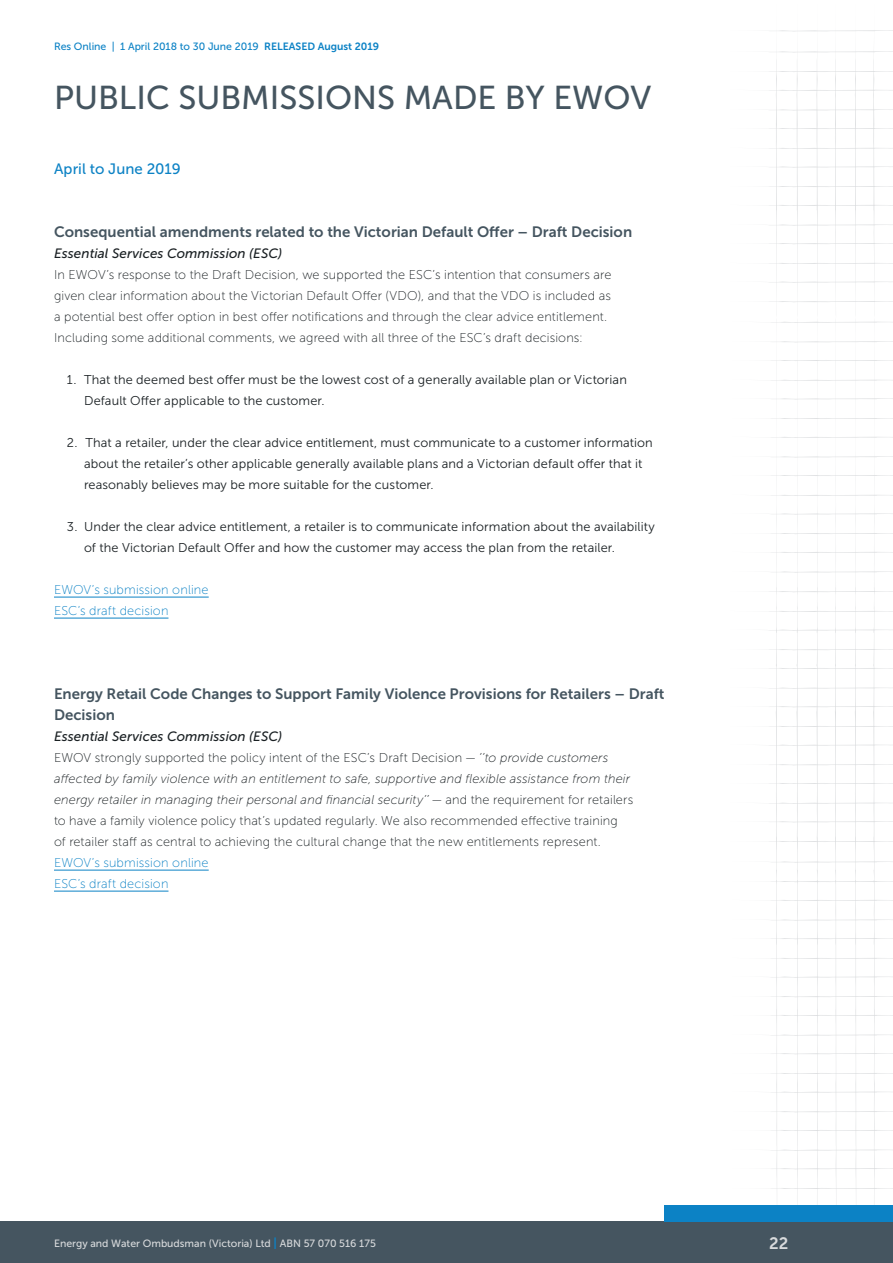
<style>
.page{position:relative;width:893px;height:1263px;background:#fff}
.page>*{position:absolute;margin:0;border:0;box-sizing:border-box;transform-origin:0 0}
.t1{font:33px "Museo Sans 500";color:#455560}
.t2{font:16.5px "Museo Sans 700";color:#d8dadc}
.t3{font:15px/21px "Museo Sans 700";color:#455560}
.t4{font:15px "Museo Sans 500";color:#0c82c5}
.t5{font:italic 13.5px "Museo Sans 500";letter-spacing:.005em;color:#1a2023}
.t6{font:12.75px/21px "Museo Sans 100";letter-spacing:.01em;color:#1a2023}
.t7{font:12.75px/21px "Museo Sans 300";letter-spacing:.01em;color:#1a2023}
.t8{font:12.75px/21px "Museo Sans 100";letter-spacing:.01em;color:#0c82c5}
.t9{font:10.5px "Museo Sans 500";color:#d8dadc}
.t10{font:10.5px "Museo Sans 500";color:#0c82c5}
.s1{font-family:"Museo Sans 700"}
.s2{font-style:italic}
.s3{font-family:"Museo Sans 700";font-size:12px;color:#0c82c5}
</style>
<div class="page">
<svg style="left:769px;top:30px;width:124px;height:1175px"></svg>
<div style="left:0;top:1221px;width:893px;height:42px;background:#455560"></div>
<div style="left:665px;top:1205px;width:228px;height:16px;background:#0c82c5"></div>
<hr style="left:54px;top:597px;width:155px;height:1px;background:#0c82c5">
<hr style="left:54px;top:618px;width:114px;height:1px;background:#0c82c5">
<hr style="left:54px;top:870px;width:155px;height:1px;background:#0c82c5">
<hr style="left:54px;top:891px;width:114px;height:1px;background:#0c82c5">
<p class="t10" style="left:54px;top:41px;width:327px">Res Online | 1 April 2018 to 30 June 2019 <span class="s1">RELEASED August 2019</span></p>
<h1 class="t1" style="left:54px;top:79px;width:599px">PUBLIC SUBMISSIONS MADE BY EWOV</h1>
<p class="t4" style="left:54px;top:161px;width:128px">April to June 2019</p>
<p class="t3" style="left:54px;top:221px;width:580px">Consequential amendments related to the Victorian Default Offer – Draft Decision</p>
<p class="t5" style="left:54px;top:246px;width:230px">Essential Services Commission (ESC)</p>
<p class="t6" style="left:54px;top:264px;width:559px">In EWOV’s response to the Draft Decision, we supported the ESC’s intention that consumers are given clear information about the Victorian Default Offer (VDO), and that the VDO is included as a potential best offer option in best offer notifications and through the clear advice entitlement.<br>Including some additional comments, we agreed with all three of the ESC’s draft decisions:</p>
<p class="t7" style="left:84px;top:369px;width:544px;text-indent:-17px">1. That the deemed best offer must be the lowest cost of a generally available plan or Victorian<br>Default Offer applicable to the customer.</p>
<p class="t7" style="left:84px;top:432px;width:570px;text-indent:-17px">2. That a retailer, under the clear advice entitlement, must communicate to a customer information about the retailer’s other applicable generally available plans and a Victorian default offer that it reasonably believes may be more suitable for the customer.</p>
<p class="t7" style="left:84px;top:516px;width:572px;text-indent:-17px">3. Under the clear advice entitlement, a retailer is to communicate information about the availability of the Victorian Default Offer and how the customer may access the plan from the retailer.</p>
<p class="t8" style="left:54px;top:579px;width:156px">EWOV’s submission online<br>ESC’s draft decision</p>
<p class="t3" style="left:54px;top:683px;width:612px">Energy Retail Code Changes to Support Family Violence Provisions for Retailers – Draft<br>Decision</p>
<p class="t5" style="left:54px;top:729px;width:230px">Essential Services Commission (ESC)</p>
<p class="t6" style="left:54px;top:747px;width:581px">EWOV strongly supported the policy intent of the ESC’s Draft Decision — <span class="s2">’’to provide customers affected by family violence with an entitlement to safe, supportive and flexible assistance from their energy retailer in managing their personal and financial security’’</span> — and the requirement for retailers to have a family violence policy that’s updated regularly. We also recommended effective training<br>of retailer staff as central to achieving the cultural change that the new entitlements represent.</p>
<p class="t8" style="left:54px;top:852px;width:156px">EWOV’s submission online<br>ESC’s draft decision</p>
<p class="t9" style="left:54px;top:1238px;width:323px">Energy and Water Ombudsman (Victoria) Ltd <span class="s3">|</span> ABN 57 070 516 175</p>
<p class="t2" style="left:769px;top:1233px;width:21px">22</p>
</div>
